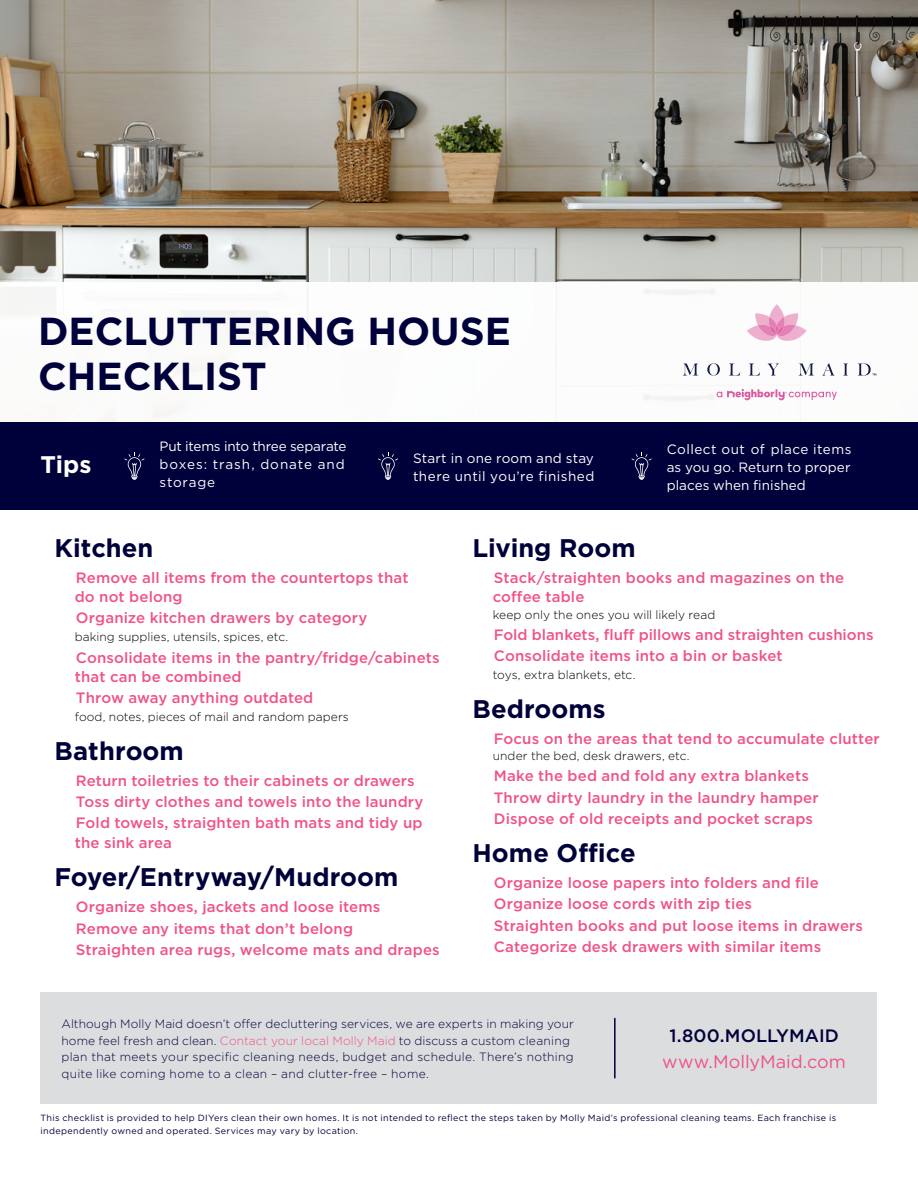
<style>
.page{position:relative;width:918px;height:1188px;background:#fff}
.page>*{position:absolute;margin:0;border:0;box-sizing:border-box;transform-origin:0 0}
.t1{font:700 39px/45px "Gotham";color:#00013a}
.t2{font:700 25.5px "Gotham";color:#00013a}
.t3{font:700 24px "Gotham";color:#fff}
.t4{font:18px "Gotham";letter-spacing:-.005em;color:#ef538a}
.t5{font:500 18px "Gotham";letter-spacing:.005em;color:#00013a}
.t6{font:500 15px/19.5px "Gotham";letter-spacing:.01em;color:#ef538a}
.t7{font:13.5px "Gotham";letter-spacing:.015em;color:#fff}
.t8{font:13.5px "Gotham";letter-spacing:.035em;color:#fff}
.t9{font:13.5px "Gotham";letter-spacing:-.02em;color:#fff}
.t10{font:13.5px "Gotham";letter-spacing:.07em;color:#fff}
.t11{font:13.5px "Gotham";letter-spacing:.06em;color:#fff}
.t12{font:300 12px/16.5px "Gotham";letter-spacing:.015em;color:#00013a}
.t13{font:300 12px "Gotham";letter-spacing:.005em;color:#000}
.t14{font:9px/13.5px "Gotham";letter-spacing:.035em;color:#00013a}
.s1{color:#ef538a}
</style>
<div class="page">
<img style="left:0;top:0;width:918px;height:282px">
<div style="left:0;top:423px;width:918px;height:87px;background:#00013a"></div>
<div style="left:40px;top:993px;width:838px;height:111px;background:#dcddde"></div>
<hr style="left:614px;top:1018px;width:2px;height:60px;background:#00013a">
<svg style="left:747px;top:304px;width:60px;height:37px"></svg>
<svg style="left:717px;top:389px;width:120px;height:11px"></svg>
<svg style="left:683px;top:364px;width:15px;height:12px"></svg>
<svg style="left:707px;top:363px;width:13px;height:13px"></svg>
<svg style="left:729px;top:364px;width:11px;height:12px"></svg>
<svg style="left:749px;top:364px;width:11px;height:12px"></svg>
<svg style="left:768px;top:364px;width:11px;height:12px"></svg>
<svg style="left:799px;top:364px;width:15px;height:12px"></svg>
<svg style="left:822px;top:363px;width:13px;height:13px"></svg>
<svg style="left:843px;top:364px;width:5px;height:12px"></svg>
<svg style="left:858px;top:364px;width:18px;height:12px"></svg>
<svg style="left:124px;top:453px;width:21px;height:27px"></svg>
<svg style="left:378px;top:453px;width:20px;height:27px"></svg>
<svg style="left:632px;top:453px;width:20px;height:27px"></svg>
<h1 class="t1" style="left:38px;top:309px;width:474px">DECLUTTERING HOUSE<br>CHECKLIST</h1>
<p class="t9" style="left:160px;top:438px;width:189px">Put items into three separate</p>
<p class="t8" style="left:667px;top:440px;width:186px">Collect out of place items</p>
<p class="t7" style="left:413px;top:449px;width:182px">Start in one room and stay</p>
<p class="t3" style="left:40px;top:448px;width:52px">Tips</p>
<p class="t7" style="left:667px;top:458px;width:185px">as you go. Return to proper</p>
<p class="t11" style="left:160px;top:474px;width:57px">storage</p>
<p class="t7" style="left:667px;top:476px;width:141px">places when fnished</p>
<p class="t10" style="left:160px;top:456px;width:187px">boxes: trash, donate and</p>
<p class="t8" style="left:413px;top:467px;width:183px">there until you’re finished</p>
<h2 class="t2" style="left:55px;top:531px;width:100px">Kitchen</h2>
<h2 class="t2" style="left:473px;top:531px;width:165px">Living Room</h2>
<p class="t6" style="left:76px;top:568px;width:334px">Remove all items from the countertops that</p>
<p class="t6" style="left:494px;top:568px;width:352px">Stack/straighten books and magazines on the</p>
<p class="t6" style="left:75px;top:587px;width:109px">do not belong</p>
<p class="t6" style="left:493px;top:587px;width:93px">cofee table</p>
<p class="t13" style="left:493px;top:607px;width:224px">keep only the ones you will likely read</p>
<p class="t6" style="left:76px;top:608px;width:293px">Organize kitchen drawers by category</p>
<p class="t13" style="left:75px;top:630px;width:215px">baking supplies, utensils, spices, etc.</p>
<p class="t6" style="left:494px;top:625px;width:381px">Fold blankets, fuf pillows and straighten cushions</p>
<p class="t6" style="left:494px;top:646px;width:290px">Consolidate items into a bin or basket</p>
<p class="t6" style="left:75px;top:667px;width:168px">that can be combined</p>
<p class="t6" style="left:76px;top:647px;width:365px">Consolidate items in the pantry/fridge/cabinets</p>
<p class="t13" style="left:493px;top:667px;width:144px">toys, extra blankets, etc.</p>
<p class="t6" style="left:76px;top:688px;width:239px">Throw away anything outdated</p>
<p class="t13" style="left:75px;top:710px;width:276px">food, notes, pieces of mail and random papers</p>
<p class="t2" style="left:472px;top:692px;width:135px">Bedrooms</p>
<p class="t6" style="left:494px;top:729px;width:387px">Focus on the areas that tend to accumulate clutter</p>
<p class="t2" style="left:55px;top:734px;width:131px">Bathroom</p>
<p class="t13" style="left:493px;top:748px;width:198px">under the bed, desk drawers, etc.</p>
<p class="t6" style="left:494px;top:766px;width:317px">Make the bed and fold any extra blankets</p>
<p class="t6" style="left:76px;top:771px;width:340px">Return toiletries to their cabinets or drawers</p>
<p class="t6" style="left:76px;top:792px;width:349px">Toss dirty clothes and towels into the laundry</p>
<p class="t6" style="left:75px;top:813px;width:349px">Fold towels, straighten bath mats and tidy up the sink area</p>
<p class="t6" style="left:494px;top:787px;width:326px">Throw dirty laundry in the laundry hamper</p>
<p class="t6" style="left:494px;top:808px;width:321px">Dispose of old receipts and pocket scraps</p>
<h2 class="t2" style="left:472px;top:836px;width:165px">Home Ofce</h2>
<h2 class="t2" style="left:55px;top:860px;width:345px">Foyer/Entryway/Mudroom</h2>
<p class="t6" style="left:494px;top:873px;width:326px">Organize loose papers into folders and fle</p>
<p class="t6" style="left:76px;top:897px;width:306px">Organize shoes, jackets and loose items</p>
<p class="t6" style="left:494px;top:894px;width:260px">Organize loose cords with zip ties</p>
<p class="t6" style="left:76px;top:918px;width:279px">Remove any items that don’t belong</p>
<p class="t6" style="left:494px;top:914px;width:371px;line-height:21.1px">Straighten books and put loose items in drawers<br>Categorize desk drawers with similar items</p>
<p class="t6" style="left:76px;top:939px;width:365px">Straighten area rugs, welcome mats and drapes</p>
<p class="t12" style="left:62px;top:1015px;width:514px">Although Molly Maid doesn’t ofer decluttering services, we are experts in making your home feel fresh and clean. <span class="s1">Contact your local Molly Maid</span> to discuss a custom cleaning</p>
<p class="t5" style="left:669px;top:1024px;width:171px">1.800.MOLLYMAID</p>
<p class="t12" style="left:62px;top:1048px;width:514px">plan that meets your specifc cleaning needs, budget and schedule. There’s nothing</p>
<p class="t4" style="left:662px;top:1051px;width:185px">www.MollyMaid.com</p>
<p class="t12" style="left:62px;top:1065px;width:369px">quite like coming home to a clean – and clutter-free – home.</p>
<p class="t14" style="left:40px;top:1111px;width:797px">This checklist is provided to help DIYers clean their own homes. It is not intended to refect the steps taken by Molly Maid’s professional cleaning teams. Each franchise is independently owned and operated. Services may vary by location.</p>
</div>
